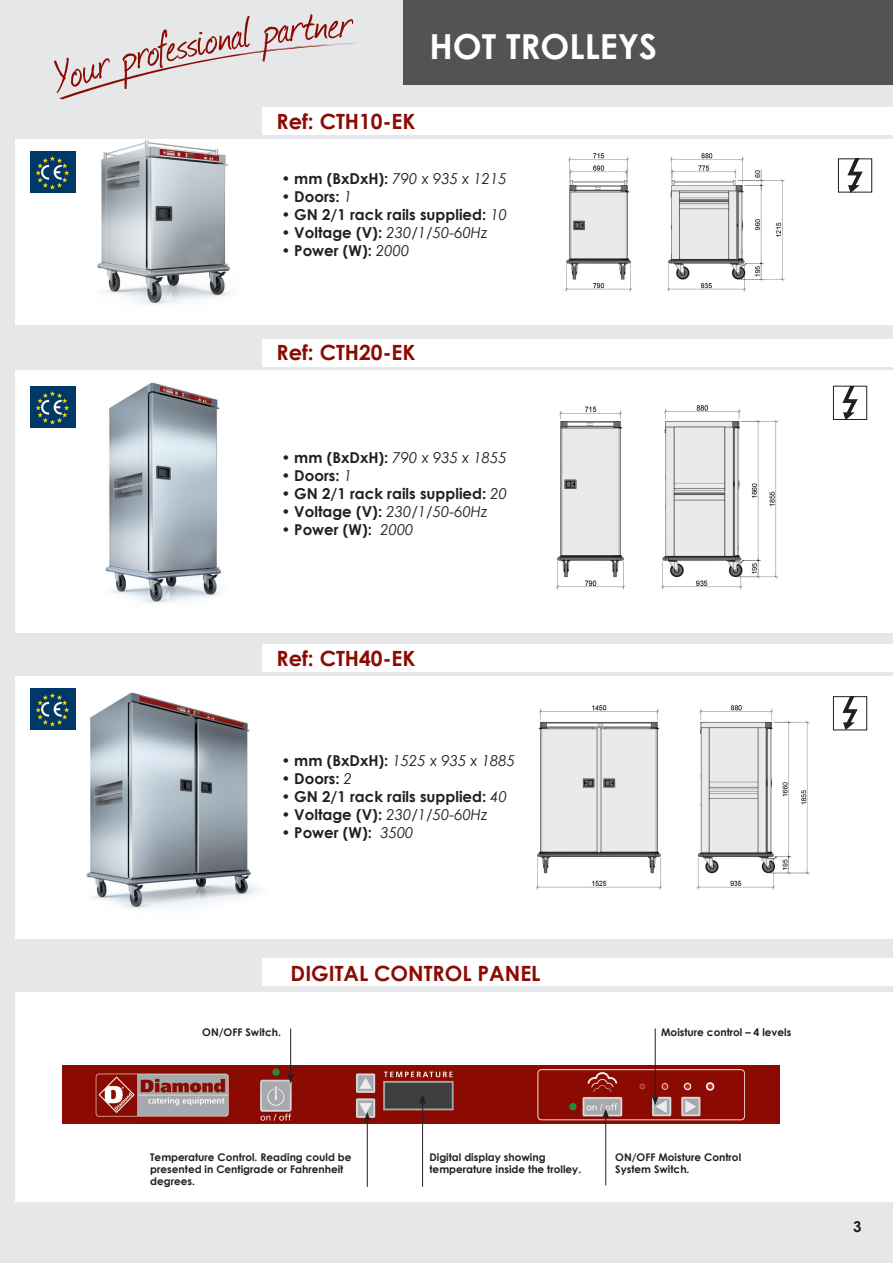
<style>
.page{position:relative;width:893px;height:1263px;background:#e6e7e9}
.page>*{position:absolute;margin:0;border:0;box-sizing:border-box;transform-origin:0 0}
.t1{font:700 34.5px "Century Gothic";color:#fff}
.INICIO_TITULO-PARRAF{font:700 21px "Century Gothic";color:#8b0b02}
.t2{font:700 15px "Century Gothic";color:#231f20}
.t3{font:italic 15px "Century Gothic";color:#231f20}
.IMG-TEXT{font:700 10.5px/12px "Century Gothic";color:#231f20}
.VIÑETA_PARRAFO{font:700 10.5px "Century Gothic";color:#231f20}
.s1{font-weight:700;font-style:normal}
.s2{font-weight:400;font-style:italic}
</style>
<div class="page">
<div style="left:16px;top:139px;width:877px;height:186px;background:#fff"></div>
<div style="left:16px;top:676px;width:877px;height:263px;background:#fff"></div>
<div style="left:16px;top:992px;width:877px;height:210px;background:#fff"></div>
<svg style="left:54px;top:14px;width:302px;height:85px"></svg>
<div style="left:403px;top:0;width:490px;height:84px;background:#535355"></div>
<img style="left:86px;top:692px;width:175px;height:217px">
<img style="left:97px;top:139px;width:133px;height:165px">
<img style="left:536px;top:705px;width:273px;height:185px">
<img style="left:565px;top:153px;width:220px;height:139px">
<img style="left:63px;top:1065px;width:717px;height:59px">
<hr style="left:290px;top:1028px;width:1px;height:48px;background:#231f20">
<svg style="left:287px;top:1074px;width:7px;height:9px"></svg>
<hr style="left:367px;top:1119px;width:1px;height:68px;background:#231f20">
<svg style="left:364px;top:1112px;width:7px;height:9px"></svg>
<hr style="left:422px;top:1102px;width:1px;height:85px;background:#231f20">
<svg style="left:419px;top:1094px;width:7px;height:10px"></svg>
<hr style="left:605px;top:1116px;width:1px;height:69px;background:#231f20">
<svg style="left:602px;top:1109px;width:7px;height:9px"></svg>
<hr style="left:655px;top:1028px;width:1px;height:70px;background:#231f20">
<svg style="left:652px;top:1096px;width:7px;height:9px"></svg>
<img style="left:31px;top:151px;width:44px;height:41px">
<img style="left:31px;top:688px;width:44px;height:41px">
<img style="left:847px;top:161px;width:16px;height:29px">
<div style="left:838px;top:159px;width:34px;height:33px;border:1px solid #231f20"></div>
<img style="left:842px;top:698px;width:16px;height:30px">
<div style="left:833px;top:696px;width:34px;height:34px;border:1px solid #231f20"></div>
<div style="left:262px;top:107px;width:631px;height:28px;background:#fff"></div>
<div style="left:262px;top:644px;width:631px;height:28px;background:#fff"></div>
<div style="left:262px;top:958px;width:631px;height:28px;background:#fff"></div>
<div style="left:16px;top:371px;width:877px;height:262px;background:#fff"></div>
<img style="left:105px;top:382px;width:117px;height:221px">
<img style="left:556px;top:405px;width:223px;height:185px">
<img style="left:31px;top:386px;width:44px;height:41px">
<img style="left:842px;top:388px;width:16px;height:30px">
<div style="left:833px;top:386px;width:34px;height:34px;border:1px solid #231f20"></div>
<div style="left:262px;top:339px;width:631px;height:27px;background:#fff"></div>
<p class="t1" style="left:429px;top:21px;width:229px">HOT TROLLEYS</p>
<p class="INICIO_TITULO-PARRAF" style="left:276px;top:105px;width:141px">Ref: CTH10-EK</p>
<p class="t3" style="left:282px;top:169px;width:227px"><span class="s1">• mm (BxDxH):</span> 790 x 935 x 1215</p>
<p class="t2" style="left:282px;top:186px;width:72px">• Doors: <span class="s2">1</span></p>
<p class="t2" style="left:282px;top:204px;width:227px">• GN 2/1 rack rails supplied: <span class="s2">10</span></p>
<p class="t3" style="left:282px;top:223px;width:208px"><span class="s1">• Voltage (V):</span> 230/1/50-60Hz</p>
<p class="t2" style="left:282px;top:240px;width:129px">• Power (W): <span class="s2">2000</span></p>
<p class="INICIO_TITULO-PARRAF" style="left:276px;top:337px;width:141px">Ref: CTH20-EK</p>
<p class="t3" style="left:282px;top:447px;width:227px"><span class="s1">• mm (BxDxH):</span> 790 x 935 x 1855</p>
<p class="t2" style="left:282px;top:464px;width:72px">• Doors: <span class="s2">1</span></p>
<p class="t2" style="left:282px;top:482px;width:227px">• GN 2/1 rack rails supplied: <span class="s2">20</span></p>
<p class="t3" style="left:282px;top:501px;width:208px"><span class="s1">• Voltage (V):</span> 230/1/50-60Hz</p>
<p class="t2" style="left:282px;top:518px;width:134px">• Power (W): <span class="s2">2000</span></p>
<p class="INICIO_TITULO-PARRAF" style="left:276px;top:642px;width:141px">Ref: CTH40-EK</p>
<p class="t3" style="left:282px;top:750px;width:235px"><span class="s1">• mm (BxDxH):</span> 1525 x 935 x 1885</p>
<p class="t2" style="left:282px;top:767px;width:72px">• Doors: <span class="s2">2</span></p>
<p class="t2" style="left:282px;top:785px;width:227px">• GN 2/1 rack rails supplied: <span class="s2">40</span></p>
<p class="t3" style="left:282px;top:804px;width:208px"><span class="s1">• Voltage (V):</span> 230/1/50-60Hz</p>
<p class="t2" style="left:282px;top:821px;width:134px">• Power (W): <span class="s2">3500</span></p>
<p class="INICIO_TITULO-PARRAF" style="left:291px;top:957px;width:251px">DIGITAL CONTROL PANEL</p>
<p class="IMG-TEXT" style="left:202px;top:1026px;width:80px">ON/OFF Switch.</p>
<p class="VIÑETA_PARRAFO" style="left:661px;top:1025px;width:132px">Moisture control – 4 levels</p>
<p class="IMG-TEXT" style="left:150px;top:1150px;width:203px">Temperature Control. Reading could be presented in Centigrade or Fahrenheit degrees.</p>
<p class="IMG-TEXT" style="left:429px;top:1150px;width:153px">Digital display showing temperature inside the trolley.</p>
<p class="IMG-TEXT" style="left:615px;top:1150px;width:127px">ON/OFF Moisture Control<br>System Switch.</p>
<p class="t2" style="left:853px;top:1215px;width:10px">3</p>
</div>
